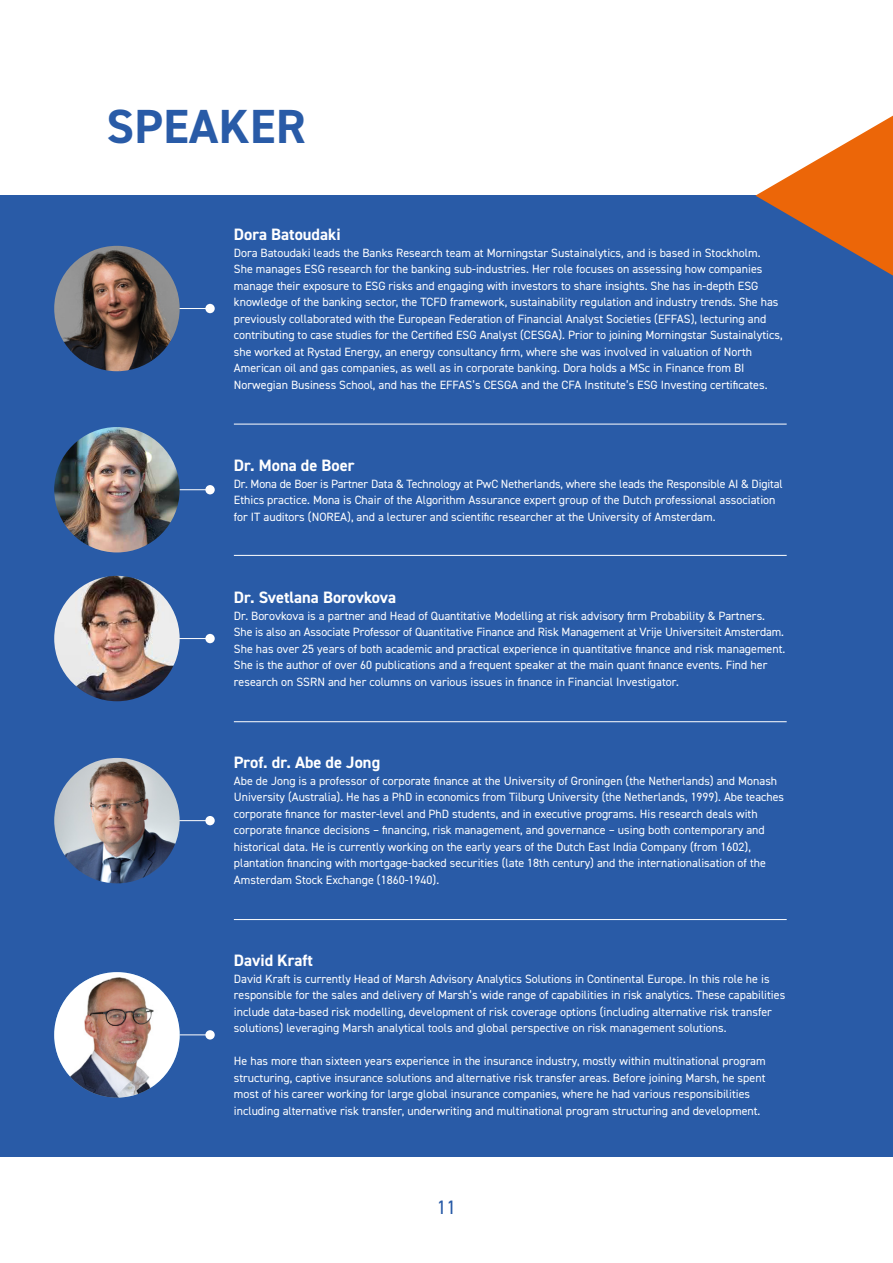
<style>
.page{position:relative;width:893px;height:1263px;background:#fff}
.page>*{position:absolute;margin:0;border:0;box-sizing:border-box;transform-origin:0 0}
.t1{font:700 48px "DIN2014";letter-spacing:.01em;color:#295ba7}
.t2{font:19.5px "DIN2014";color:#295ba7}
.t3{font:700 16.5px "DIN2014";color:#fff}
.t4{font:12px/16.5px "DIN2014";color:#fff}
</style>
<div class="page">
<div style="left:0;top:196px;width:893px;height:961px;background:#295ba7"></div>
<hr style="left:106px;top:308px;width:106px;height:1px;background:#fff">
<div style="left:205px;top:304px;width:10px;height:9px;background:#fff;border-radius:50%"></div>
<img style="left:54px;top:246px;width:126px;height:125px;border-radius:63px">
<hr style="left:106px;top:489px;width:106px;height:1px;background:#fff">
<div style="left:205px;top:485px;width:10px;height:9px;background:#fff;border-radius:50%"></div>
<img style="left:54px;top:427px;width:126px;height:125px;border-radius:63px">
<hr style="left:106px;top:638px;width:106px;height:1px;background:#fff">
<div style="left:205px;top:634px;width:10px;height:9px;background:#fff;border-radius:50%"></div>
<img style="left:54px;top:576px;width:126px;height:125px;border-radius:63px">
<hr style="left:106px;top:1034px;width:106px;height:1px;background:#fff">
<div style="left:205px;top:1030px;width:10px;height:9px;background:#fff;border-radius:50%"></div>
<img style="left:54px;top:972px;width:126px;height:125px;border-radius:63px">
<hr style="left:106px;top:820px;width:106px;height:1px;background:#fff">
<div style="left:205px;top:816px;width:10px;height:9px;background:#fff;border-radius:50%"></div>
<img style="left:54px;top:758px;width:126px;height:125px;border-radius:63px">
<hr style="left:234px;top:919px;width:553px;height:1px;background:#fff">
<hr style="left:234px;top:721px;width:553px;height:1px;background:#fff">
<hr style="left:234px;top:555px;width:553px;height:1px;background:#fff">
<hr style="left:234px;top:424px;width:553px;height:1px;background:#fff">
<svg style="left:755px;top:116px;width:138px;height:160px"></svg>
<h1 class="t1" style="left:107px;top:95px;width:201px">SPEAKER</h1>
<h3 class="t3" style="left:234px;top:224px;width:108px">Dora Batoudaki</h3>
<p class="t4" style="left:234px;top:244px;width:550px">Dora Batoudaki leads the Banks Research team at Morningstar Sustainalytics, and is based in Stockholm.<br>She manages ESG research for the banking sub-industries. Her role focuses on assessing how companies manage their exposure to ESG risks and engaging with investors to share insights. She has in-depth ESG knowledge of the banking sector, the TCFD framework, sustainability regulation and industry trends. She has previously collaborated with the European Federation of Financial Analyst Societies (EFFAS), lecturing and contributing to case studies for the Certified ESG Analyst (CESGA). Prior to joining Morningstar Sustainalytics, she worked at Rystad Energy, an energy consultancy firm, where she was involved in valuation of North American oil and gas companies, as well as in corporate banking. Dora holds a MSc in Finance from BI Norwegian Business School, and has the EFFAS’s CESGA and the CFA Institute’s ESG Investing certificates.</p>
<h3 class="t3" style="left:234px;top:455px;width:122px">Dr. Mona de Boer</h3>
<p class="t4" style="left:234px;top:475px;width:550px">Dr. Mona de Boer is Partner Data &amp; Technology at PwC Netherlands, where she leads the Responsible AI &amp; Digital<br>Ethics practice. Mona is Chair of the Algorithm Assurance expert group of the Dutch professional association for IT auditors (NOREA), and a lecturer and scientific researcher at the University of Amsterdam.</p>
<h3 class="t3" style="left:234px;top:587px;width:164px">Dr. Svetlana Borovkova</h3>
<p class="t4" style="left:234px;top:607px;width:553px">Dr. Borovkova is a partner and Head of Quantitative Modelling at risk advisory firm Probability &amp; Partners.<br>She is also an Associate Professor of Quantitative Finance and Risk Management at Vrije Universiteit Amsterdam.<br>She has over 25 years of both academic and practical experience in quantitative finance and risk management.<br>She is the author of over 60 publications and a frequent speaker at the main quant finance events. Find her research on SSRN and her columns on various issues in finance in Financial Investigator.</p>
<h3 class="t3" style="left:234px;top:752px;width:148px">Prof. dr. Abe de Jong</h3>
<p class="t4" style="left:234px;top:772px;width:552px">Abe de Jong is a professor of corporate finance at the University of Groningen (the Netherlands) and Monash University (Australia). He has a PhD in economics from Tilburg University (the Netherlands, 1999). Abe teaches corporate finance for master-level and PhD students, and in executive programs. His research deals with corporate finance decisions – financing, risk management, and governance – using both contemporary and historical data. He is currently working on the early years of the Dutch East India Company (from 1602), plantation financing with mortgage-backed securities (late 18th century) and the internationalisation of the Amsterdam Stock Exchange (1860-1940).</p>
<h3 class="t3" style="left:234px;top:950px;width:81px">David Kraft</h3>
<p class="t4" style="left:234px;top:970px;width:553px">David Kraft is currently Head of Marsh Advisory Analytics Solutions in Continental Europe. In this role he is responsible for the sales and delivery of Marsh’s wide range of capabilities in risk analytics. These capabilities include data-based risk modelling, development of risk coverage options (including alternative risk transfer solutions) leveraging Marsh analytical tools and global perspective on risk management solutions.</p>
<p class="t4" style="left:234px;top:1053px;width:533px">He has more than sixteen years experience in the insurance industry, mostly within multinational program structuring, captive insurance solutions and alternative risk transfer areas. Before joining Marsh, he spent most of his career working for large global insurance companies, where he had various responsibilities including alternative risk transfer, underwriting and multinational program structuring and development.</p>
<h2 class="t2" style="left:437px;top:1195px;width:21px">11</h2>
</div>
